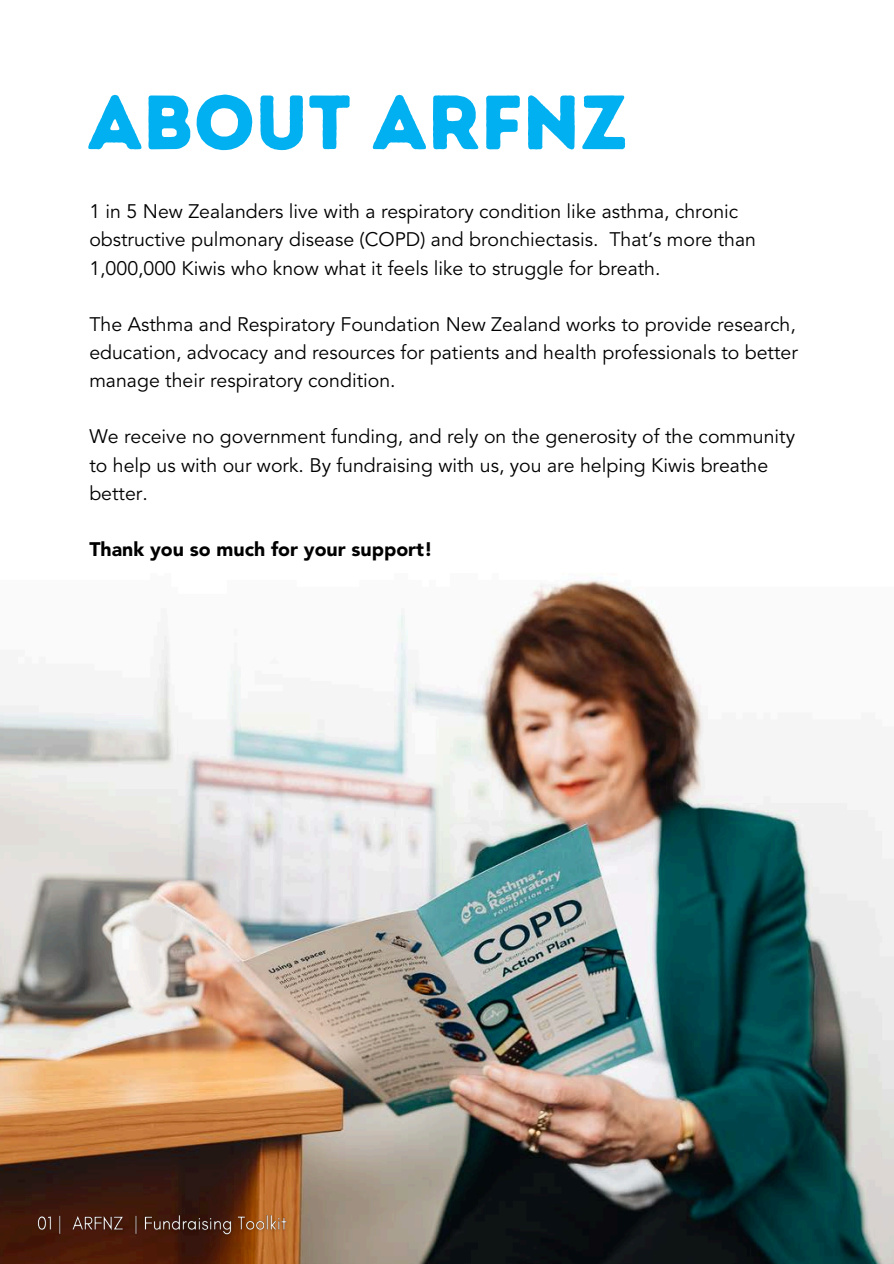
<style>
.page{position:relative;width:894px;height:1264px;background:#fff}
.page>*{position:absolute;margin:0;border:0;box-sizing:border-box;transform-origin:0 0}
.t1{font:76.65px "Intro Rust Base";color:#00b0f0}
.t2{font:19.5px/28.2px "Avenir LT Std";color:#000}
.t3{font:900 19.5px "Avenir LT Std";color:#000}
</style>
<div class="page">
<img style="left:0;top:580px;width:893px;height:683px">
<img style="left:32px;top:1210px;width:260px;height:29px">
<p class="t1" style="left:87px;top:76px;width:541px">ABOUT ARFNZ</p>
<p class="t2" style="left:89px;top:199px;width:668px">1 in 5 New Zealanders live with a respiratory condition like asthma, chronic obstructive pulmonary disease (COPD) and bronchiectasis. That’s more than<br>1,000,000 Kiwis who know what it feels like to struggle for breath.</p>
<p class="t2" style="left:89px;top:312px;width:709px;text-align:justify">The Asthma and Respiratory Foundation New Zealand works to provide research, education, advocacy and resources for patients and health professionals to better manage their respiratory condition.</p>
<h2 class="t2" style="left:89px;top:424px;width:707px">We receive no government funding, and rely on the generosity of the community to help us with our work. By fundraising with us, you are helping Kiwis breathe better.</h2>
<p class="t3" style="left:89px;top:541px;width:345px">Thank you so much for your support!</p>
</div>
